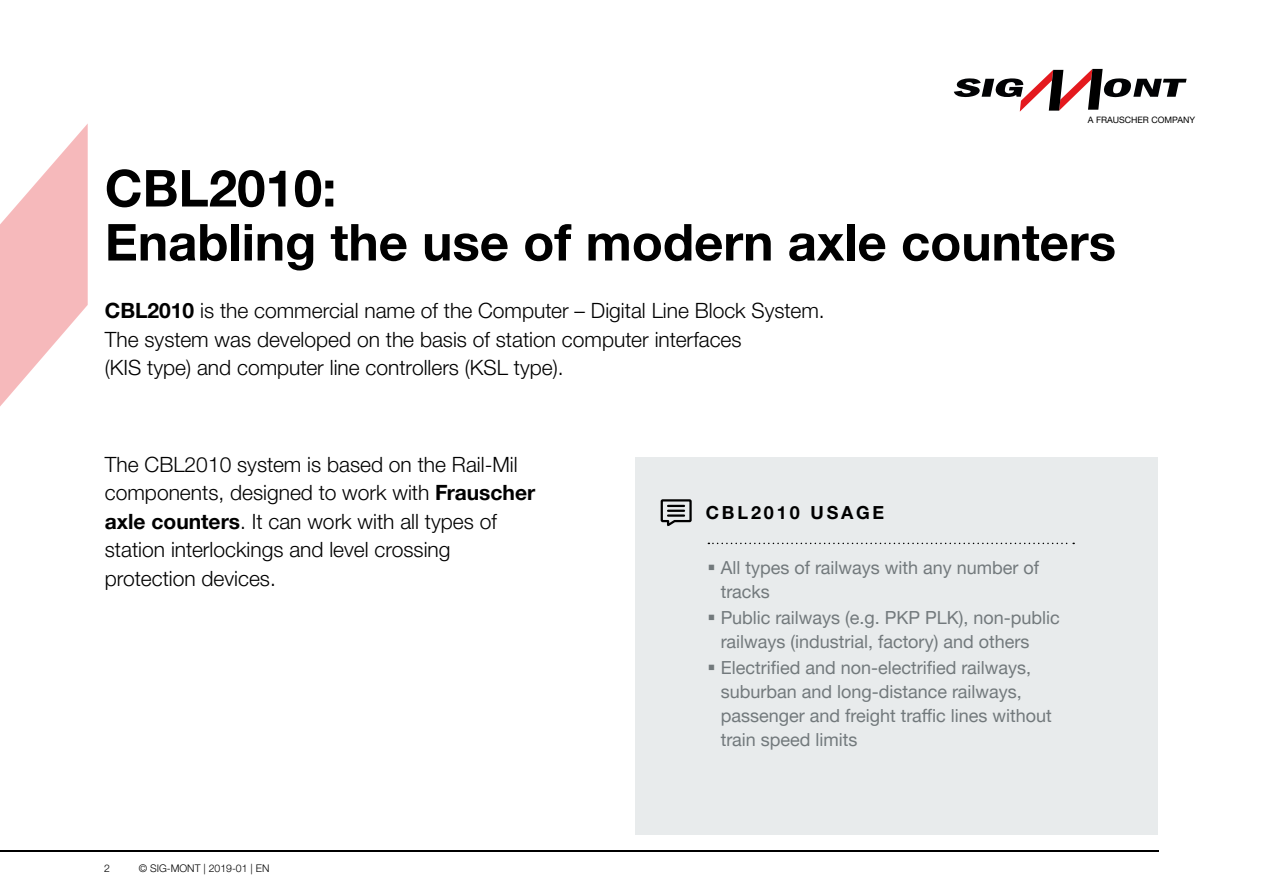
<style>
.page{position:relative;width:1263px;height:893px;background:#fff}
.page>*{position:absolute;margin:0;border:0;box-sizing:border-box;transform-origin:0 0}
.t1{font:700 51px/54px "Helvetica Neue LTW1 G";color:#000}
.t2{font:300 21px/28.5px "Helvetica Neue LTW1 G";color:#000}
.t3{font:18px/24px "Helvetica Neue LTW1 G";color:#72797c}
.t4{font:700 18px "Helvetica Neue LTW1 G";letter-spacing:.16em;color:#000}
.t5{font:300 10.5px "Helvetica Neue LTW1 G";color:#000}
.t6{font:8.85px "Helvetica Neue LTW1 G";color:#000}
.s1{font-weight:700}
</style>
<div class="page">
<svg style="left:954px;top:69px;width:232px;height:43px"></svg>
<hr style="left:0;top:850px;width:1158px;height:1px;background:#000">
<svg style="left:0;top:124px;width:88px;height:283px"></svg>
<div style="left:636px;top:457px;width:522px;height:377px;background:#e8ebec"></div>
<svg style="left:660px;top:499px;width:32px;height:28px"></svg>
<hr style="left:668px;top:514px;width:16px;height:3px;background:#000">
<svg style="left:708px;top:543px;width:366px;height:1px"></svg>
<p class="t6" style="left:1088px;top:114px;width:109px">A FRAUSCHER COMPANY</p>
<h1 class="t1" style="left:105px;top:161px;width:1013px">CBL2010:<br>Enabling the use of modern axle counters</h1>
<p class="t2" style="left:105px;top:296px;width:721px"><span class="s1">CBL2010</span> is the commercial name of the Computer – Digital Line Block System.<br>The system was developed on the basis of station computer interfaces<br>(KIS type) and computer line controllers (KSL type).</p>
<p class="t2" style="left:105px;top:450px;width:432px">The CBL2010 system is based on the Rail-Mil components, designed to work with <span class="s1">Frauscher axle counters</span>. It can work with all types of station interlockings and level crossing protection devices.</p>
<p class="t5" style="left:104px;top:862px;width:7px">2</p>
<p class="t5" style="left:139px;top:862px;width:132px">© SIG-MONT | 2019-01 | EN</p>
<p class="t4" style="left:706px;top:501px;width:180px">CBL2010 USAGE</p>
<p class="t3" style="left:721px;top:555px;width:320px;text-indent:-13px">▪ All types of railways with any number of tracks</p>
<p class="t3" style="left:721px;top:605px;width:340px;text-indent:-13px">▪ Public railways (e.g. PKP PLK), non-public railways (industrial, factory) and others</p>
<p class="t3" style="left:721px;top:655px;width:332px;text-indent:-13px">▪ Electrified and non-electrified railways, suburban and long-distance railways, passenger and freight traffic lines without train speed limits</p>
</div>
